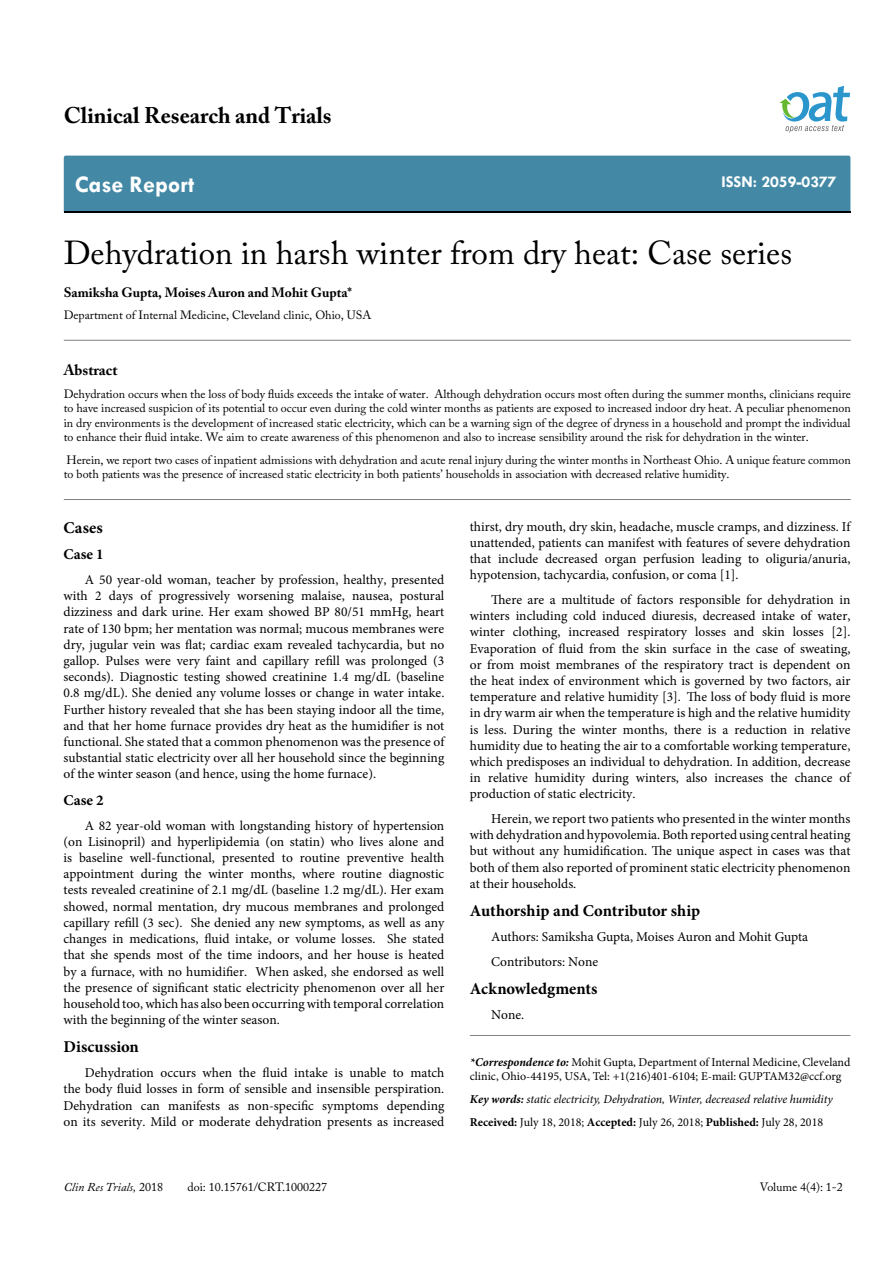
<style>
.page{position:relative;width:893px;height:1263px;background:#fff}
.page>*{position:absolute;margin:0;border:0;box-sizing:border-box;transform-origin:0 0}
.t1{font:33px "Adobe Caslon Pro";color:#000}
.t2{font:700 24px "Tw Cen";color:#fff}
.t3{font:700 22.5px "Adobe Caslon Pro";color:#000}
.t4{font:700 16.5px "Minion Pro";color:#000}
.t5{font:700 16.5px "Tw Cen";color:#fff}
.t6{font:700 15px "Minion Pro";color:#000}
.t7{font:700 15px "Adobe Caslon Pro";color:#000}
.t8{font:13.5px/16.2px "Minion Pro";color:#000;text-align:justify}
.t9{font:700 13.5px "Adobe Caslon Pro";color:#000}
.t10{font:12px/14.4px "Adobe Caslon Pro";color:#000;text-align:justify}
.t11{font:italic 12px/23px "Minion Pro";letter-spacing:-.01em;color:#000}
.t12{font:12px/14.4px "Minion Pro";color:#000}
.t13{font:italic 12px "Adobe Caslon Pro";color:#000}
.s1{font-style:normal}
.s2{font-weight:700;font-style:italic}
.s3{font-weight:700}
.s4{font-weight:700;font-style:normal}
</style>
<div class="page">
<div style="left:64px;top:156px;width:786px;height:56px;background:#4389a5"></div>
<svg style="left:779px;top:86px;width:71px;height:47px"></svg>
<hr style="left:64px;top:499px;width:787px;height:1px;background:#808285">
<hr style="left:64px;top:340px;width:787px;height:1px;background:#808285">
<hr style="left:470px;top:1035px;width:380px;height:1px;background:#808285">
<h3 class="t3" style="left:64px;top:102px;width:269px">Clinical Research and Trials</h3>
<h2 class="t2" style="left:75px;top:170px;width:121px">Case Report</h2>
<p class="t5" style="left:721px;top:172px;width:117px">ISSN: 2059-0377</p>
<h1 class="t1" style="left:64px;top:233px;width:730px">Dehydration in harsh winter from dry heat: Case series</h1>
<p class="t9" style="left:64px;top:284px;width:290px">Samiksha Gupta, Moises Auron and Mohit Gupta*</p>
<p class="t10" style="left:64px;top:308px;width:309px">Department of Internal Medicine, Cleveland clinic, Ohio, USA</p>
<p class="t7" style="left:64px;top:361px;width:55px">Abstract</p>
<p class="t10" style="left:64px;top:386px;width:789px">Dehydration occurs when the loss of body fluids exceeds the intake of water. Although dehydration occurs most often during the summer months, clinicians require to have increased suspicion of its potential to occur even during the cold winter months as patients are exposed to increased indoor dry heat. A peculiar phenomenon in dry environments is the development of increased static electricity, which can be a warning sign of the degree of dryness in a household and prompt the individual to enhance their fluid intake. We aim to create awareness of this phenomenon and also to increase sensibility around the risk for dehydration in the winter.</p>
<p class="t10" style="left:64px;top:452px;width:789px">Herein, we report two cases of inpatient admissions with dehydration and acute renal injury during the winter months in Northeast Ohio. A unique feature common to both patients was the presence of increased static electricity in both patients’ households in association with decreased relative humidity.</p>
<p class="t4" style="left:64px;top:516px;width:41px">Cases</p>
<p class="t6" style="left:64px;top:544px;width:42px">Case 1</p>
<p class="t8" style="left:64px;top:572px;width:382px;text-indent:21px">A 50 year-old woman, teacher by profession, healthy, presented with 2 days of progressively worsening malaise, nausea, postural dizziness and dark urine. Her exam showed BP 80/51 mmHg, heart rate of 130 bpm; her mentation was normal; mucous membranes were dry, jugular vein was flat; cardiac exam revealed tachycardia, but no gallop. Pulses were very faint and capillary refill was prolonged (3 seconds). Diagnostic testing showed creatinine 1.4 mg/dL (baseline 0.8 mg/dL). She denied any volume losses or change in water intake.<br>Further history revealed that she has been staying indoor all the time, and that her home furnace provides dry heat as the humidifier is not functional. She stated that a common phenomenon was the presence of substantial static electricity over all her household since the beginning of the winter season (and hence, using the home furnace).</p>
<p class="t6" style="left:64px;top:790px;width:42px">Case 2</p>
<p class="t8" style="left:64px;top:817px;width:382px;text-indent:21px">A 82 year-old woman with longstanding history of hypertension (on Lisinopril) and hyperlipidemia (on statin) who lives alone and is baseline well-functional, presented to routine preventive health appointment during the winter months, where routine diagnostic tests revealed creatinine of 2.1 mg/dL (baseline 1.2 mg/dL). Her exam showed, normal mentation, dry mucous membranes and prolonged capillary refill (3 sec). She denied any new symptoms, as well as any changes in medications, fluid intake, or volume losses. She stated that she spends most of the time indoors, and her house is heated by a furnace, with no humidifier. When asked, she endorsed as well the presence of significant static electricity phenomenon over all her household too, which has also been occurring with temporal correlation with the beginning of the winter season.</p>
<p class="t4" style="left:64px;top:1035px;width:77px">Discussion</p>
<p class="t8" style="left:64px;top:1065px;width:382px;text-indent:21px">Dehydration occurs when the fluid intake is unable to match the body fluid losses in form of sensible and insensible perspiration.<br>Dehydration can manifests as non-specific symptoms depending on its severity. Mild or moderate dehydration presents as increased</p>
<p class="t13" style="left:64px;top:1180px;width:101px">Clin Res Trials, <span class="s1">2018</span></p>
<p class="t10" style="left:188px;top:1180px;width:141px">doi: 10.15761/CRT.1000227</p>
<p class="t8" style="left:470px;top:518px;width:382px">thirst, dry mouth, dry skin, headache, muscle cramps, and dizziness. If unattended, patients can manifest with features of severe dehydration that include decreased organ perfusion leading to oliguria/anuria, hypotension, tachycardia, confusion, or coma [1].</p>
<p class="t8" style="left:470px;top:592px;width:382px;text-indent:21px">There are a multitude of factors responsible for dehydration in winters including cold induced diuresis, decreased intake of water, winter clothing, increased respiratory losses and skin losses [2].<br>Evaporation of fluid from the skin surface in the case of sweating, or from moist membranes of the respiratory tract is dependent on the heat index of environment which is governed by two factors, air temperature and relative humidity [3]. The loss of body fluid is more in dry warm air when the temperature is high and the relative humidity is less. During the winter months, there is a reduction in relative humidity due to heating the air to a comfortable working temperature, which predisposes an individual to dehydration. In addition, decrease in relative humidity during winters, also increases the chance of production of static electricity.</p>
<p class="t8" style="left:470px;top:811px;width:382px;text-indent:21px">Herein, we report two patients who presented in the winter months with dehydration and hypovolemia. Both reported using central heating but without any humidification. The unique aspect in cases was that both of them also reported of prominent static electricity phenomenon at their households.</p>
<p class="t4" style="left:470px;top:899px;width:232px">Authorship and Contributor ship</p>
<p class="t8" style="left:491px;top:924px;width:319px;line-height:24.8px">Authors: Samiksha Gupta, Moises Auron and Mohit Gupta<br>Contributors: None</p>
<p class="t4" style="left:470px;top:977px;width:129px">Acknowledgments</p>
<p class="t8" style="left:491px;top:1006px;width:35px">None.</p>
<p class="t12" style="left:470px;top:1054px;width:382px"><span class="s2">*Correspondence to:</span> Mohit Gupta, Department of Internal Medicine, Cleveland clinic, Ohio-44195, USA, Tel: +1(216)401-6104; E-mail: GUPTAM32@ccf.org</p>
<p class="t11" style="left:470px;top:1087px;width:364px"><span class="s3">Key words:</span> static electricity, Dehydration, Winter, decreased relative humidity<br><span class="s4">Received:</span> <span class="s1">July 18, 2018;</span> <span class="s4">Accepted:</span> <span class="s1">July 26, 2018;</span> <span class="s4">Published:</span> <span class="s1">July 28, 2018</span></p>
<p class="t10" style="left:760px;top:1180px;width:84px">Volume 4(4): 1-2</p>
</div>
